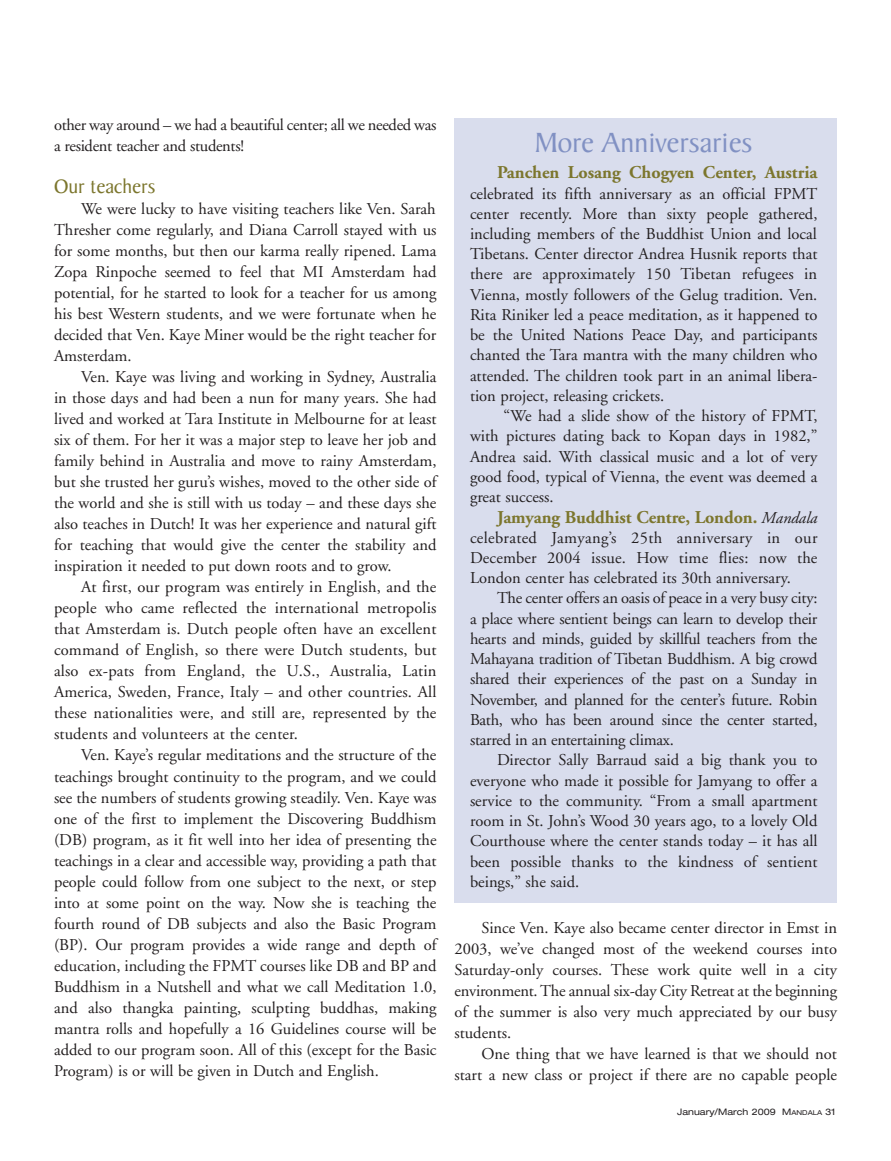
<style>
.page{position:relative;width:891px;height:1161px;background:#fff}
.page>*{position:absolute;margin:0;border:0;box-sizing:border-box;transform-origin:0 0}
.t1{font:30px "Baker Signet";color:#8191c3}
.t2{font:21px "Baker Signet";color:#7c762d}
.t3{font:700 18px "Adobe Garamond";letter-spacing:-.005em;color:#7c762d}
.t4{font:16.5px "Adobe Garamond";color:#231f20}
.t5{font:16.5px/21px "Adobe Garamond";letter-spacing:-.02em;color:#231f20}
.t6{font:16.5px "Adobe Garamond";letter-spacing:.02em;color:#231f20}
.t7{font:expanded 9px "Helvetica Neue";color:#231f20}
.s1{font-weight:400;font-style:italic;font-size:16.5px;color:#231f20}
.s2{font-size:6.75px}
</style>
<div class="page">
<div style="left:454px;top:118px;width:383px;height:785px;background:#d9dded"></div>
<p class="t5" style="left:54px;top:116px;width:384px">other way around – we had a beautiful center; all we needed was a resident teacher and students!</p>
<p class="t2" style="left:54px;top:179px;width:103px">Our teachers</p>
<p class="t4" style="left:81px;top:203px;width:356px">We were lucky to have visiting teachers like Ven. Sarah</p>
<p class="t4" style="left:54px;top:224px;width:384px">Thresher come regularly, and Diana Carroll stayed with us</p>
<p class="t4" style="left:54px;top:245px;width:384px">for some months, but then our karma really ripened. Lama</p>
<p class="t4" style="left:54px;top:266px;width:384px">Zopa Rinpoche seemed to feel that MI Amsterdam had</p>
<p class="t4" style="left:54px;top:287px;width:384px">potential, for he started to look for a teacher for us among</p>
<p class="t4" style="left:54px;top:308px;width:384px">his best Western students, and we were fortunate when he</p>
<p class="t4" style="left:54px;top:329px;width:384px">decided that Ven. Kaye Miner would be the right teacher for</p>
<p class="t4" style="left:54px;top:350px;width:79px">Amsterdam.</p>
<p class="t4" style="left:81px;top:371px;width:357px">Ven. Kaye was living and working in Sydney, Australia</p>
<p class="t4" style="left:54px;top:392px;width:384px">in those days and had been a nun for many years. She had</p>
<p class="t4" style="left:54px;top:413px;width:384px">lived and worked at Tara Institute in Melbourne for at least</p>
<p class="t4" style="left:54px;top:434px;width:384px">six of them. For her it was a major step to leave her job and</p>
<p class="t4" style="left:54px;top:455px;width:384px">family behind in Australia and move to rainy Amsterdam,</p>
<p class="t4" style="left:54px;top:476px;width:384px">but she trusted her guru’s wishes, moved to the other side of</p>
<p class="t4" style="left:54px;top:497px;width:384px">the world and she is still with us today – and these days she</p>
<p class="t4" style="left:54px;top:518px;width:384px">also teaches in Dutch! It was her experience and natural gift</p>
<p class="t4" style="left:54px;top:539px;width:384px">for teaching that would give the center the stability and</p>
<p class="t4" style="left:54px;top:560px;width:339px">inspiration it needed to put down roots and to grow.</p>
<p class="t4" style="left:81px;top:581px;width:357px">At first, our program was entirely in English, and the</p>
<p class="t4" style="left:54px;top:602px;width:384px">people who came reflected the international metropolis</p>
<p class="t4" style="left:54px;top:623px;width:384px">that Amsterdam is. Dutch people often have an excellent</p>
<p class="t4" style="left:54px;top:644px;width:384px">command of English, so there were Dutch students, but</p>
<p class="t4" style="left:54px;top:665px;width:384px">also ex-pats from England, the U.S., Australia, Latin</p>
<p class="t4" style="left:54px;top:686px;width:384px">America, Sweden, France, Italy – and other countries. All</p>
<p class="t4" style="left:54px;top:707px;width:384px">these nationalities were, and still are, represented by the</p>
<p class="t4" style="left:54px;top:728px;width:246px">students and volunteers at the center.</p>
<p class="t4" style="left:81px;top:749px;width:357px">Ven. Kaye’s regular meditations and the structure of the</p>
<p class="t4" style="left:54px;top:770px;width:384px">teachings brought continuity to the program, and we could</p>
<p class="t4" style="left:54px;top:791px;width:384px">see the numbers of students growing steadily. Ven. Kaye was</p>
<p class="t4" style="left:54px;top:812px;width:384px">one of the first to implement the Discovering Buddhism</p>
<p class="t4" style="left:54px;top:833px;width:384px">(DB) program, as it fit well into her idea of presenting the</p>
<p class="t4" style="left:54px;top:854px;width:384px">teachings in a clear and accessible way, providing a path that</p>
<p class="t4" style="left:54px;top:875px;width:384px">people could follow from one subject to the next, or step</p>
<p class="t4" style="left:54px;top:896px;width:384px">into at some point on the way. Now she is teaching the</p>
<p class="t4" style="left:54px;top:917px;width:384px">fourth round of DB subjects and also the Basic Program</p>
<p class="t4" style="left:54px;top:938px;width:384px">(BP). Our program provides a wide range and depth of</p>
<p class="t4" style="left:54px;top:959px;width:384px">education, including the FPMT courses like DB and BP and</p>
<p class="t4" style="left:54px;top:980px;width:384px">Buddhism in a Nutshell and what we call Meditation 1.0,</p>
<p class="t4" style="left:54px;top:1001px;width:384px">and also thangka painting, sculpting buddhas, making</p>
<p class="t4" style="left:54px;top:1022px;width:384px">mantra rolls and hopefully a 16 Guidelines course will be</p>
<p class="t4" style="left:54px;top:1043px;width:384px">added to our program soon. All of this (except for the Basic</p>
<p class="t4" style="left:54px;top:1064px;width:326px">Program) is or will be given in Dutch and English.</p>
<p class="t1" style="left:535px;top:131px;width:219px">More Anniversaries</p>
<p class="t3" style="left:497px;top:165px;width:322px">Panchen Losang Chogyen Center, Austria</p>
<p class="t4" style="left:470px;top:187px;width:349px">celebrated its fifth anniversary as an official FPMT</p>
<p class="t4" style="left:470px;top:207px;width:349px">center recently. More than sixty people gathered,</p>
<p class="t4" style="left:470px;top:227px;width:348px">including members of the Buddhist Union and local</p>
<p class="t4" style="left:470px;top:247px;width:349px">Tibetans. Center director Andrea Husnik reports that</p>
<p class="t4" style="left:470px;top:268px;width:349px">there are approximately 150 Tibetan refugees in</p>
<p class="t4" style="left:470px;top:288px;width:349px">Vienna, mostly followers of the Gelug tradition. Ven.</p>
<p class="t4" style="left:470px;top:308px;width:349px">Rita Riniker led a peace meditation, as it happened to</p>
<p class="t4" style="left:470px;top:328px;width:349px">be the United Nations Peace Day, and participants</p>
<p class="t4" style="left:470px;top:349px;width:349px">chanted the Tara mantra with the many children who</p>
<p class="t4" style="left:470px;top:369px;width:349px">attended. The children took part in an animal libera-</p>
<p class="t4" style="left:470px;top:389px;width:196px">tion project, releasing crickets.</p>
<p class="t4" style="left:504px;top:409px;width:315px">“We had a slide show of the history of FPMT,</p>
<p class="t4" style="left:470px;top:430px;width:349px">with pictures dating back to Kopan days in 1982,”</p>
<p class="t4" style="left:470px;top:450px;width:349px">Andrea said. With classical music and a lot of very</p>
<p class="t4" style="left:470px;top:470px;width:349px">good food, typical of Vienna, the event was deemed a</p>
<p class="t4" style="left:470px;top:490px;width:85px">great success.</p>
<p class="t3" style="left:497px;top:510px;width:322px">Jamyang Buddhist Centre, London. <span class="s1">Mandala</span></p>
<p class="t6" style="left:470px;top:531px;width:349px">celebrated Jamyang’s 25th anniversary in our</p>
<p class="t4" style="left:470px;top:551px;width:349px">December 2004 issue. How time flies: now the</p>
<p class="t4" style="left:470px;top:571px;width:322px">London center has celebrated its 30th anniversary.</p>
<p class="t4" style="left:497px;top:592px;width:322px">The center offers an oasis of peace in a very busy city:</p>
<p class="t4" style="left:470px;top:612px;width:349px">a place where sentient beings can learn to develop their</p>
<p class="t4" style="left:470px;top:632px;width:349px">hearts and minds, guided by skillful teachers from the</p>
<p class="t4" style="left:470px;top:652px;width:349px">Mahayana tradition of Tibetan Buddhism. A big crowd</p>
<p class="t4" style="left:470px;top:673px;width:349px">shared their experiences of the past on a Sunday in</p>
<p class="t4" style="left:470px;top:693px;width:349px">November, and planned for the center’s future. Robin</p>
<p class="t4" style="left:470px;top:713px;width:349px">Bath, who has been around since the center started,</p>
<p class="t4" style="left:470px;top:733px;width:205px">starred in an entertaining climax.</p>
<p class="t4" style="left:497px;top:754px;width:322px">Director Sally Barraud said a big thank you to</p>
<p class="t4" style="left:470px;top:774px;width:349px">everyone who made it possible for Jamyang to offer a</p>
<p class="t4" style="left:470px;top:794px;width:349px">service to the community. “From a small apartment</p>
<p class="t4" style="left:470px;top:814px;width:349px">room in St. John’s Wood 30 years ago, to a lovely Old</p>
<p class="t4" style="left:470px;top:835px;width:349px">Courthouse where the center stands today – it has all</p>
<p class="t4" style="left:470px;top:855px;width:349px">been possible thanks to the kindness of sentient</p>
<p class="t4" style="left:470px;top:875px;width:111px">beings,” she said.</p>
<p class="t4" style="left:482px;top:921px;width:357px">Since Ven. Kaye also became center director in Emst in</p>
<p class="t4" style="left:455px;top:942px;width:384px">2003, we’ve changed most of the weekend courses into</p>
<p class="t4" style="left:455px;top:963px;width:384px">Saturday-only courses. These work quite well in a city</p>
<p class="t4" style="left:455px;top:984px;width:384px">environment. The annual six-day City Retreat at the beginning</p>
<p class="t4" style="left:455px;top:1005px;width:384px">of the summer is also very much appreciated by our busy</p>
<p class="t4" style="left:455px;top:1026px;width:58px">students.</p>
<p class="t4" style="left:482px;top:1047px;width:357px">One thing that we have learned is that we should not</p>
<p class="t4" style="left:455px;top:1068px;width:384px">start a new class or project if there are no capable people</p>
<p class="t7" style="left:677px;top:1109px;width:160px">January/March 2009 M<span class="s2">ANDALA</span> 31</p>
</div>
